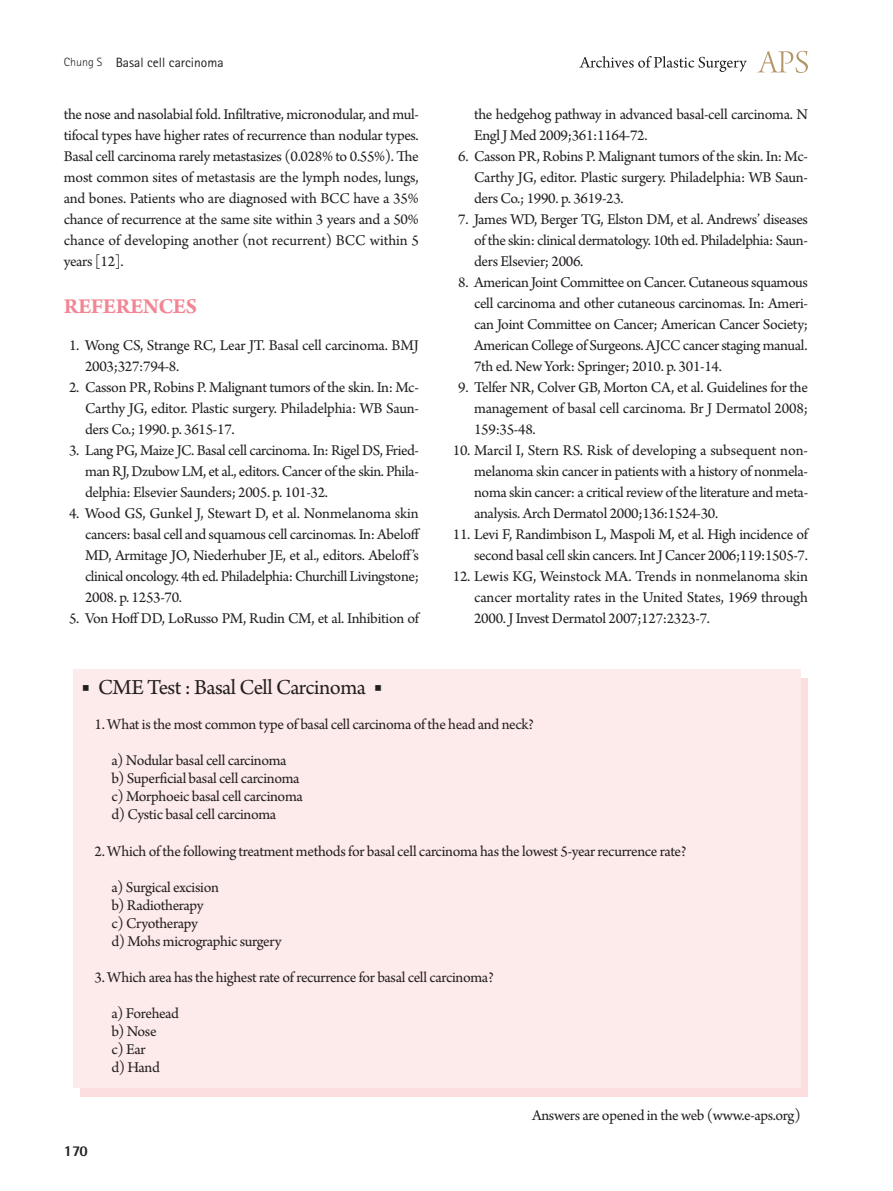
<style>
.page{position:relative;width:893px;height:1191px;background:#fff}
.page>*{position:absolute;margin:0;border:0;box-sizing:border-box;transform-origin:0 0}
.본문_성형{font:22.5px "Arno Pro";letter-spacing:-.025em;color:#231f20}
.대제목{font:700 22.5px "Arno Pro";letter-spacing:-.02em;color:#f38694}
.참고문헌{font:15.75px/21px "Arno Pro";letter-spacing:-.02em;color:#231f20;text-align:justify}
.본문_성형-2{font:15.75px/21px "Arno Pro";letter-spacing:-.02em;color:#231f20;text-align:justify}
.t1{font:800 15px "Rotis Semi Sans Std";color:#231f20}
.t2{font:13.5px "Rotis Sans Serif Std";color:#231f20}
.s1{font-weight:300;font-size:12px}
.s2{font-size:25.5px}
</style>
<div class="page">
<svg style="left:757px;top:51px;width:51px;height:22px"></svg>
<svg style="left:579px;top:56px;width:168px;height:16px"></svg>
<div style="left:81px;top:678px;width:727px;height:418px;background:#fcdedf"></div>
<div style="left:73px;top:669px;width:727px;height:418px;background:#fdeaea"></div>
<p class="t2" style="left:64px;top:54px;width:161px"><span class="s1">Chung S</span> Basal cell carcinoma</p>
<p class="본문_성형-2" style="left:64px;top:105px;width:357px">the nose and nasolabial fold. Infiltrative, micronodular, and mul&shy;tifocal types have higher rates of recurrence than nodular types.<br>Basal cell carcinoma rarely metastasizes (0.028% to 0.55%). The most common sites of metastasis are the lymph nodes, lungs, and bones. Patients who are diagnosed with BCC have a 35% chance of recurrence at the same site within 3 years and a 50% chance of developing another (not recurrent) BCC within 5 years [12].</p>
<p class="대제목" style="left:64px;top:294px;width:135px">REFERENCES</p>
<p class="참고문헌" style="left:85px;top:336px;width:335px;text-indent:-16px">1. Wong CS, Strange RC, Lear JT. Basal cell carcinoma. BMJ<br>2003;327:794-8.</p>
<p class="참고문헌" style="left:85px;top:378px;width:335px;text-indent:-16px">2. Casson PR, Robins P. Malignant tumors of the skin. In: Mc-Carthy JG, editor. Plastic surgery. Philadelphia: WB Saun&shy;ders Co.; 1990. p. 3615-17.</p>
<p class="참고문헌" style="left:85px;top:441px;width:335px;text-indent:-16px">3. Lang PG, Maize JC. Basal cell carcinoma. In: Rigel DS, Fried&shy;man RJ, Dzubow LM, et al., editors. Cancer of the skin. Phila&shy;delphia: Elsevier Saunders; 2005. p. 101-32.</p>
<p class="참고문헌" style="left:85px;top:504px;width:337px;text-indent:-16px">4. Wood GS, Gunkel J, Stewart D, et al. Nonmelanoma skin cancers: basal cell and squamous cell carcinomas. In: Abeloff MD, Armitage JO, Niederhuber JE, et al., editors. Abeloff’s clinical oncology. 4th ed. Philadelphia: Churchill Livingstone; 2008. p. 1253-70.</p>
<p class="참고문헌" style="left:69px;top:609px;width:351px">5. Von Hoff DD, LoRusso PM, Rudin CM, et al. Inhibition of</p>
<p class="참고문헌" style="left:474px;top:105px;width:335px">the hedgehog pathway in advanced basal-cell carcinoma. N<br>Engl J Med 2009;361:1164-72.</p>
<p class="참고문헌" style="left:474px;top:147px;width:335px;text-indent:-16px">6. Casson PR, Robins P. Malignant tumors of the skin. In: Mc-Carthy JG, editor. Plastic surgery. Philadelphia: WB Saun&shy;ders Co.; 1990. p. 3619-23.</p>
<p class="참고문헌" style="left:474px;top:210px;width:335px;text-indent:-16px">7. James WD, Berger TG, Elston DM, et al. Andrews’ diseases of the skin: clinical dermatology. 10th ed. Philadelphia: Saun&shy;ders Elsevier; 2006.</p>
<p class="참고문헌" style="left:474px;top:273px;width:335px;text-indent:-16px">8. American Joint Committee on Cancer. Cutaneous squamous cell carcinoma and other cutaneous carcinomas. In: Ameri&shy;can Joint Committee on Cancer; American Cancer Society; American College of Surgeons. AJCC cancer staging manual.<br>7th ed. New York: Springer; 2010. p. 301-14.</p>
<p class="참고문헌" style="left:474px;top:378px;width:335px;text-indent:-16px">9. Telfer NR, Colver GB, Morton CA, et al. Guidelines for the management of basal cell carcinoma. Br J Dermatol 2008; 159:35-48.</p>
<p class="참고문헌" style="left:474px;top:441px;width:336px;text-indent:-21px">10. Marcil I, Stern RS. Risk of developing a subsequent non&shy;melanoma skin cancer in patients with a history of nonmela&shy;noma skin cancer: a critical review of the literature and meta&shy;analysis. Arch Dermatol 2000;136:1524-30.</p>
<p class="참고문헌" style="left:453px;top:525px;width:357px;text-align:right">11. Levi F, Randimbison L, Maspoli M, et al. High incidence of second basal cell skin cancers. Int J Cancer 2006;119:1505-7.</p>
<p class="참고문헌" style="left:474px;top:567px;width:335px;text-indent:-21px">12. Lewis KG, Weinstock MA. Trends in nonmelanoma skin cancer mortality rates in the United States, 1969 through 2000. J Invest Dermatol 2007;127:2323-7.</p>
<p class="본문_성형" style="left:82px;top:675px;width:302px"><span class="s2">■</span> CME Test : Basal Cell Carcinoma <span class="s2">■</span></p>
<p class="본문_성형-2" style="left:95px;top:715px;width:441px">1. What is the most common type of basal cell carcinoma of the head and neck?</p>
<p class="본문_성형-2" style="left:112px;top:751px;width:176px">a) Nodular basal cell carcinoma</p>
<p class="본문_성형-2" style="left:112px;top:769px;width:189px">b) Superficial basal cell carcinoma</p>
<p class="본문_성형-2" style="left:112px;top:787px;width:193px">c) Morphoeic basal cell carcinoma</p>
<p class="본문_성형-2" style="left:112px;top:805px;width:166px">d) Cystic basal cell carcinoma</p>
<p class="본문_성형-2" style="left:95px;top:841px;width:593px">2. Which of the following treatment methods for basal cell carcinoma has the lowest 5-year recurrence rate?</p>
<p class="본문_성형-2" style="left:112px;top:877px;width:109px">a) Surgical excision</p>
<p class="본문_성형-2" style="left:112px;top:895px;width:93px">b) Radiotherapy</p>
<p class="본문_성형-2" style="left:112px;top:913px;width:88px">c) Cryotherapy</p>
<p class="본문_성형-2" style="left:112px;top:931px;width:171px">d) Mohs micrographic surgery</p>
<p class="본문_성형-2" style="left:95px;top:967px;width:401px">3. Which area has the highest rate of recurrence for basal cell carcinoma?</p>
<p class="본문_성형-2" style="left:112px;top:1003px;width:69px">a) Forehead</p>
<p class="본문_성형-2" style="left:112px;top:1021px;width:47px">b) Nose</p>
<p class="본문_성형-2" style="left:112px;top:1039px;width:35px">c) Ear</p>
<p class="본문_성형-2" style="left:112px;top:1057px;width:50px">d) Hand</p>
<p class="본문_성형-2" style="left:532px;top:1106px;width:270px">Answers are opened in the web (www.e-aps.org)</p>
<p class="t1" style="left:64px;top:1141px;width:26px">170</p>
</div>
